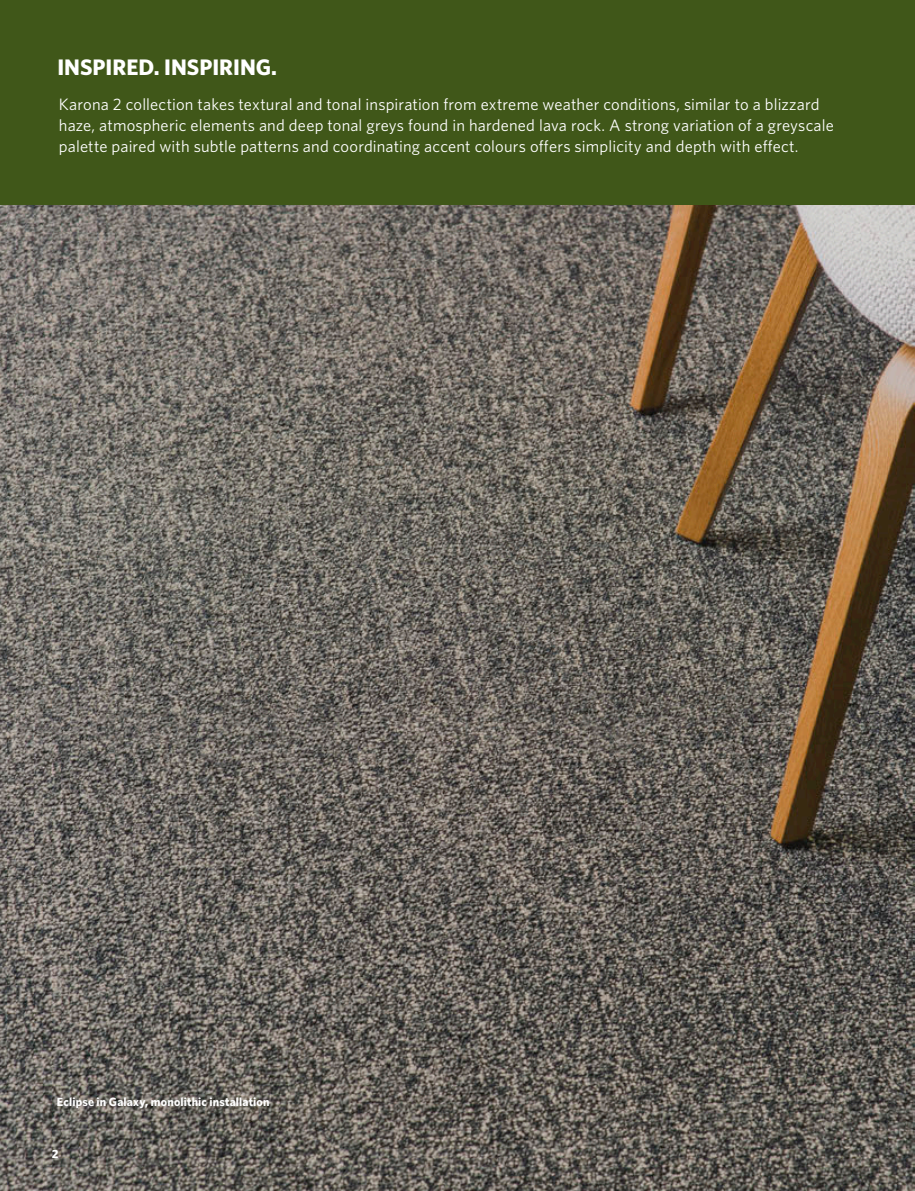
<style>
.page{position:relative;width:915px;height:1191px;background:#fff}
.page>*{position:absolute;margin:0;border:0;box-sizing:border-box;transform-origin:0 0}
.t1{font:700 22.5px "Whitney";color:#fff}
.Specs{font:16.5px/21px "Whitney";letter-spacing:.01em;color:#fff}
.Caption_on_Image{font:700 12px "Whitney";letter-spacing:.015em;color:#fff}
.Page_Number{font:700 12px "Whitney";color:#fff}
</style>
<div class="page">
<img style="left:0;top:204px;width:914px;height:987px">
<div style="left:0;top:0;width:914px;height:204px;background:#405719"></div>
<p class="t1" style="left:57px;top:52px;width:221px">INSPIRED. INSPIRING.</p>
<p class="Specs" style="left:59px;top:94px;width:776px">Karona 2 collection takes textural and tonal inspiration from extreme weather conditions, similar to a blizzard haze, atmospheric elements and deep tonal greys found in hardened lava rock. A strong variation of a greyscale palette paired with subtle patterns and coordinating accent colours offers simplicity and depth with effect.</p>
<p class="Caption_on_Image" style="left:57px;top:1094px;width:214px">Eclipse in Galaxy, monolithic installation</p>
<p class="Page_Number" style="left:52px;top:1145px;width:8px">2</p>
</div>
